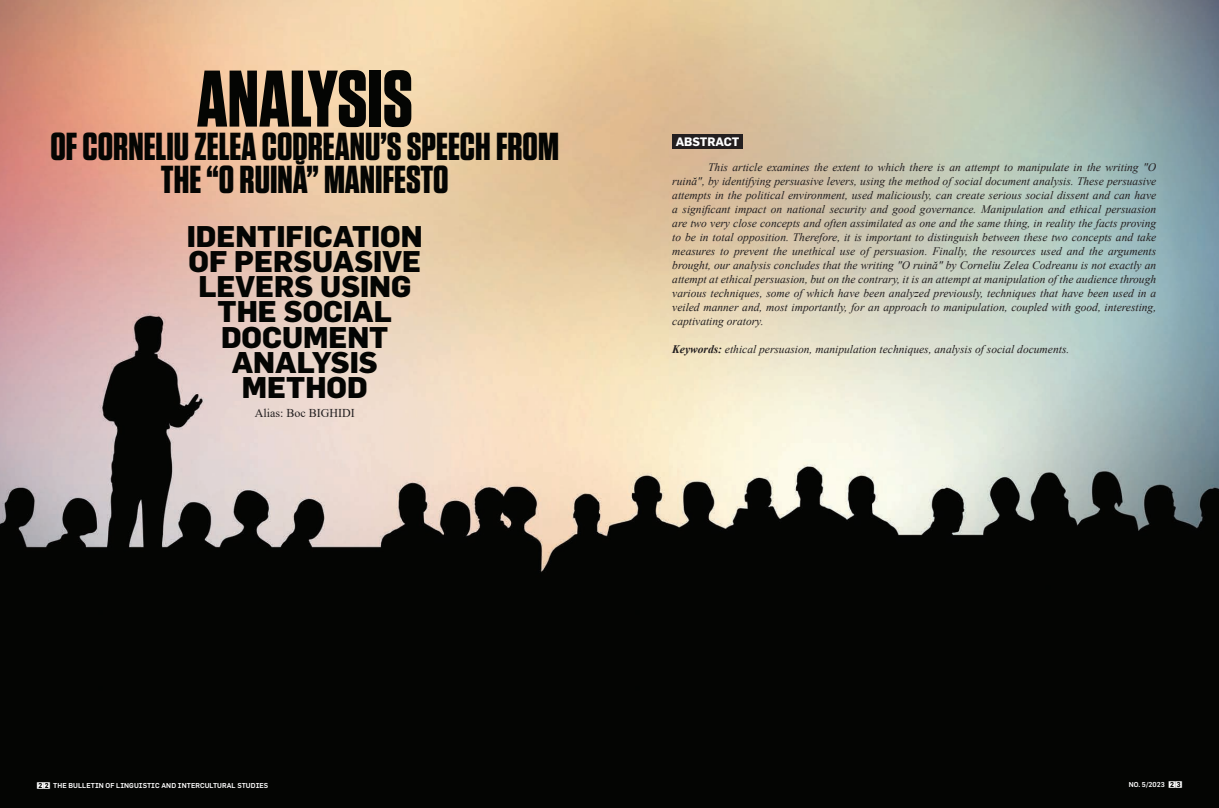
<style>
.page{position:relative;width:1219px;height:808px;background:#fff}
.page>*{position:absolute;margin:0;border:0;box-sizing:border-box;transform-origin:0 0}
.t1{font:700 80px "Tungsten";color:#040503}
.t2{font:700 39px/33.4px "Tungsten";color:#040503;text-align:center}
.t3{font:800 29.4px/25.2px "Flama";color:#040503;text-align:center}
.t4{font:12px "Times New Roman";color:#231f20}
.t5{font:700 12px "Flama";color:#fff}
.t6{font:italic 11.5px/14px "Times New Roman";color:#231f20;text-align:justify}
.t7{font:500 7px "Flama";letter-spacing:.005em;color:#fff}
.s1{font-weight:700}
.s2{font-family:"Flama Boxed";font-weight:700}
</style>
<div class="page">
<img style="left:0;top:0;width:1219px;height:808px">
<div style="left:672px;top:134px;width:71px;height:15px;background:#231f20"></div>
<h1 class="t1" style="left:197px;top:56px;width:217px">ANALYSIS</h1>
<h2 class="t2" style="left:50px;top:131px;width:510px">OF CORNELIU ZELEA CODREANU’S SPEECH FROM<br>THE “O RUINĂ” MANIFESTO</h2>
<h3 class="t3" style="left:187px;top:223px;width:237px">IDENTIFICATION<br>OF PERSUASIVE<br>LEVERS USING<br>THE SOCIAL<br>DOCUMENT<br>ANALYSIS<br>METHOD</h3>
<p class="t4" style="left:255px;top:404px;width:101px">Alias: Boc BIGHIDI</p>
<p class="t5" style="left:676px;top:134px;width:65px">ABSTRACT</p>
<p class="t6" style="left:672px;top:160px;width:485px;text-indent:36px">This article examines the extent to which there is an attempt to manipulate in the writing "O ruină", by identifying persuasive levers, using the method of social document analysis. These persuasive attempts in the political environment, used maliciously, can create serious social dissent and can have a significant impact on national security and good governance. Manipulation and ethical persuasion are two very close concepts and often assimilated as one and the same thing, in reality the facts proving to be in total opposition. Therefore, it is important to distinguish between these two concepts and take measures to prevent the unethical use of persuasion. Finally, the resources used and the arguments brought, our analysis concludes that the writing "O ruină" by Corneliu Zelea Codreanu is not exactly an attempt at ethical persuasion, but on the contrary, it is an attempt at manipulation of the audience through various techniques, some of which have been analyzed previously, techniques that have been used in a veiled manner and, most importantly, for an approach to manipulation, coupled with good, interesting, captivating oratory.</p>
<p class="t6" style="left:672px;top:342px;width:399px"><span class="s1">Keywords:</span> ethical persuasion, manipulation techniques, analysis of social documents.</p>
<p class="t7" style="left:37px;top:781px;width:233px"><span class="s2">22</span> THE BULLETIN OF LINGUISTIC AND INTERCULTURAL STUDIES</p>
<p class="t7" style="left:1129px;top:781px;width:55px">NO. 5/2023 <span class="s2">23</span></p>
</div>
